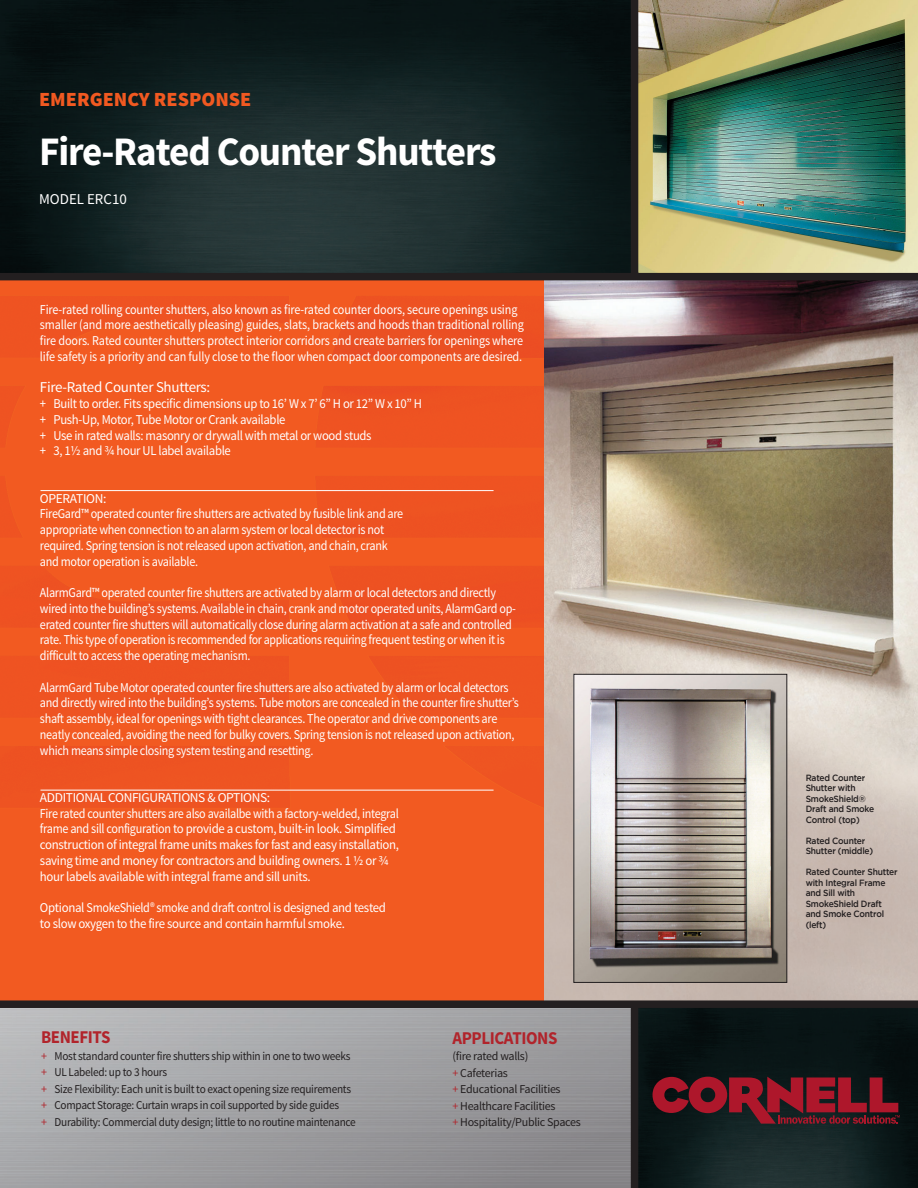
<style>
.page{position:relative;width:918px;height:1188px;background:#fff}
.page>*{position:absolute;margin:0;border:0;box-sizing:border-box;transform-origin:0 0}
.t1{font:700 40.5px "Source Sans Pro";letter-spacing:-.03em;color:#fff}
.t2{font:900 20.1px "Source Sans Pro";color:#f15921}
.t3{font:700 18px "Source Sans Pro";letter-spacing:-.025em;color:#b1242b;scale:.94 1}
.t4{font:15px "Source Sans Pro";letter-spacing:-.02em;color:#fff}
.t5{font:15px "Source Sans Pro";color:#fff}
.t6{font:13.5px/15.8px "Source Sans Pro";letter-spacing:-.025em;color:#fff;scale:.9 1}
.t7{font:13.5px/15.8px "Source Sans Pro";letter-spacing:-.025em;color:#fff;scale:.95 1}
.t8{font:13.5px "Source Sans Pro";letter-spacing:-.025em;color:#fff;scale:.94 1}
.t9{font:13.5px "Source Sans Pro";letter-spacing:-.025em;color:#fff}
.t10{font:12px "Source Sans Pro";letter-spacing:-.025em;color:#231f20;scale:.94 1}
.t11{font:12px "Source Sans Pro";letter-spacing:-.025em;color:#231f20}
.t12{font:500 9px/10.5px "Gotham";letter-spacing:-.025em;color:#231f20;scale:.94 1}
.s1{font-size:12.3px}
.s2{color:#b1242b}
</style>
<div class="page">
<img style="left:638px;top:0;width:280px;height:273px">
<img style="left:543px;top:281px;width:375px;height:719px">
<img style="left:638px;top:1008px;width:280px;height:180px">
<img style="left:0;top:280px;width:543px;height:720px">
<img style="left:0;top:0;width:631px;height:273px">
<div style="left:0;top:273px;width:918px;height:7px;background:#231f20"></div>
<div style="left:631px;top:1003px;width:7px;height:185px;background:#231f20"></div>
<svg style="left:653px;top:1077px;width:247px;height:47px;background:#641823"></svg>
<div style="left:631px;top:0;width:7px;height:278px;background:#231f20"></div>
<div style="left:0;top:1000px;width:918px;height:8px;background:#231f20"></div>
<hr style="left:40px;top:490px;width:454px;height:1px;background:#fff">
<hr style="left:40px;top:790px;width:454px;height:1px;background:#fff">
<img style="left:575px;top:676px;width:210px;height:305px">
<div style="left:573px;top:674px;width:214px;height:309px;border:1px solid #231f20"></div>
<p class="t2" style="left:39px;top:86px;width:214px">EMERGENCY RESPONSE</p>
<p class="t1" style="left:39px;top:125px;width:459px">Fire-Rated Counter Shutters</p>
<p class="t5" style="left:39px;top:189px;width:89px">MODEL ERC10</p>
<p class="t6" style="left:40px;top:302px;width:539px">Fire-rated rolling counter shutters, also known as fire-rated counter doors, secure openings using smaller (and more aesthetically pleasing) guides, slats, brackets and hoods than traditional rolling fire doors. Rated counter shutters protect interior corridors and create barriers for openings where life safety is a priority and can fully close to the floor when compact door components are desired.</p>
<p class="t4" style="left:40px;top:378px;width:172px">Fire-Rated Counter Shutters:</p>
<p class="t8" style="left:40px;top:395px;width:408px">+ Built to order. Fits specific dimensions up to 16’ W x 7’ 6” H or 12” W x 10” H</p>
<p class="t8" style="left:40px;top:411px;width:263px">+ Push-Up, Motor, Tube Motor or Crank available</p>
<p class="t8" style="left:40px;top:427px;width:354px">+ Use in rated walls: masonry or drywall with metal or wood studs</p>
<p class="t8" style="left:40px;top:443px;width:205px">+ 3, 1½ and ¾ hour UL label available</p>
<p class="t9" style="left:40px;top:490px;width:68px">OPERATION:</p>
<p class="t6" style="left:40px;top:506px;width:405px">FireGard™ operated counter fire shutters are activated by fusible link and are</p>
<p class="t6" style="left:40px;top:522px;width:384px">appropriate when connection to an alarm system or local detector is not</p>
<p class="t6" style="left:40px;top:538px;width:388px">required. Spring tension is not released upon activation, and chain, crank</p>
<p class="t6" style="left:40px;top:554px;width:177px">and motor operation is available.</p>
<p class="t6" style="left:40px;top:585px;width:531px">AlarmGard™ operated counter fire shutters are activated by alarm or local detectors and directly wired into the building’s systems. Available in chain, crank and motor operated units, AlarmGard op&shy;erated counter fire shutters will automatically close during alarm activation at a safe and controlled rate. This type of operation is recommended for applications requiring frequent testing or when it is difficult to access the operating mechanism.</p>
<p class="t6" style="left:40px;top:680px;width:534px">AlarmGard Tube Motor operated counter fire shutters are also activated by alarm or local detectors and directly wired into the building’s systems. Tube motors are concealed in the counter fire shutter’s shaft assembly, ideal for openings with tight clearances. The operator and drive components are neatly concealed, avoiding the need for bulky covers. Spring tension is not released upon activation, which means simple closing system testing and resetting.</p>
<p class="t9" style="left:40px;top:789px;width:232px">ADDITIONAL CONFIGURATIONS &amp; OPTIONS:</p>
<p class="t6" style="left:40px;top:806px;width:400px">Fire rated counter shutters are also availalbe with a factory-welded, integral</p>
<p class="t6" style="left:40px;top:821px;width:397px">frame and sill configuration to provide a custom, built-in look. Simplified</p>
<p class="t7" style="left:40px;top:837px;width:380px">construction of integral frame units makes for fast and easy installation,</p>
<p class="t7" style="left:40px;top:853px;width:369px">saving time and money for contractors and building owners. 1 ½ or ¾ hour labels available with integral frame and sill units.</p>
<p class="t7" style="left:40px;top:900px;width:366px">Optional SmokeShield<span class="s1">®</span> smoke and draft control is designed and tested</p>
<p class="t7" style="left:40px;top:916px;width:322px">to slow oxygen to the fire source and contain harmful smoke.</p>
<p class="t3" style="left:41px;top:1026px;width:75px">BENEFITS</p>
<p class="t10" style="left:41px;top:1048px;width:331px"><span class="s2">+</span> Most standard counter fire shutters ship within in one to two weeks</p>
<p class="t10" style="left:41px;top:1065px;width:136px"><span class="s2">+</span> UL Labeled: up to 3 hours</p>
<p class="t10" style="left:41px;top:1081px;width:331px"><span class="s2">+</span> Size Flexibility: Each unit is built to exact opening size requirements</p>
<p class="t10" style="left:41px;top:1098px;width:319px"><span class="s2">+</span> Compact Storage: Curtain wraps in coil supported by side guides</p>
<p class="t10" style="left:41px;top:1114px;width:336px"><span class="s2">+</span> Durability: Commercial duty design; little to no routine maintenance</p>
<p class="t3" style="left:453px;top:1026px;width:113px">APPLICATIONS</p>
<p class="t11" style="left:453px;top:1049px;width:77px">(fire rated walls)</p>
<p class="t11" style="left:453px;top:1065px;width:57px"><span class="s2">+</span> Cafeterias</p>
<p class="t11" style="left:453px;top:1082px;width:110px"><span class="s2">+</span> Educational Facilities</p>
<p class="t11" style="left:453px;top:1098px;width:105px"><span class="s2">+</span> Healthcare Facilities</p>
<p class="t11" style="left:453px;top:1115px;width:130px"><span class="s2">+</span> Hospitality/Public Spaces</p>
<p class="t12" style="left:806px;top:772px;width:65px">Rated Counter</p>
<p class="t12" style="left:806px;top:783px;width:55px">Shutter with</p>
<p class="t12" style="left:806px;top:793px;width:65px">SmokeShield®</p>
<p class="t12" style="left:806px;top:804px;width:75px">Draft and Smoke</p>
<p class="t12" style="left:806px;top:814px;width:59px">Control (top)</p>
<p class="t12" style="left:806px;top:835px;width:65px">Rated Counter</p>
<p class="t12" style="left:806px;top:846px;width:73px">Shutter (middle)</p>
<p class="t12" style="left:806px;top:867px;width:99px">Rated Counter Shutter with Integral Frame</p>
<p class="t12" style="left:806px;top:888px;width:54px">and Sill with</p>
<p class="t12" style="left:806px;top:898px;width:83px">SmokeShield Draft</p>
<p class="t12" style="left:806px;top:909px;width:85px">and Smoke Control</p>
<p class="t12" style="left:806px;top:919px;width:23px">(left)</p>
</div>
